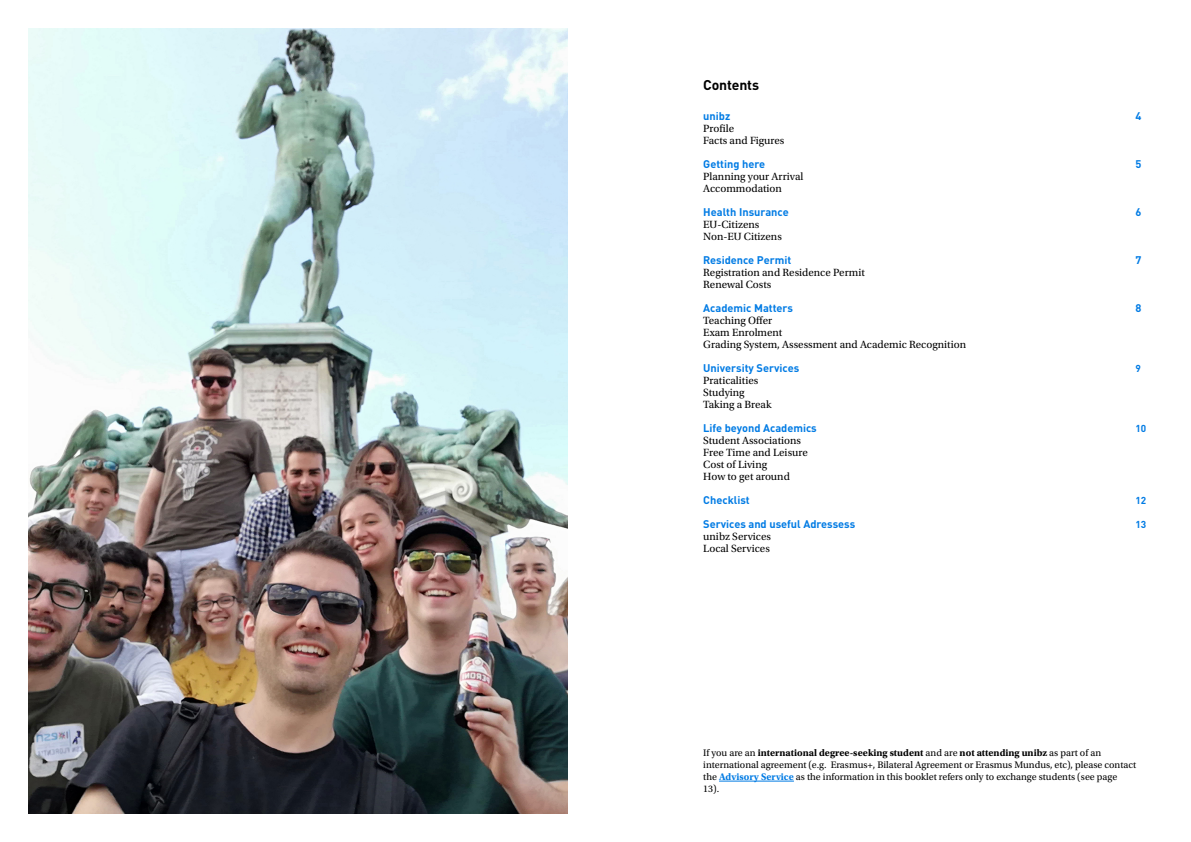
<style>
.page{position:relative;width:1191px;height:842px;background:#fff}
.page>*{position:absolute;margin:0;border:0;box-sizing:border-box;transform-origin:0 0}
.t1{font:700 14px "DINOT";letter-spacing:-.01em;color:#000}
.t2{font:11px/12px "Utopia Std";color:#000}
.t3{font:700 11px "DINOT";color:#007be4}
.t4{font:10px/12px "Utopia Std";color:#000}
.t5{font:700 10px "DINOT";color:#007be4}
.s1{font-weight:700}
.s2{font-weight:700;color:#007be4}
</style>
<div class="page">
<hr style="left:719px;top:781px;width:75px;height:1px;background:#007be4">
<img style="left:28px;top:28px;width:539px;height:786px">
<p class="t1" style="left:703px;top:76px;width:57px">Contents</p>
<p class="t3" style="left:703px;top:109px;width:29px">unibz</p>
<p class="t3" style="left:1135px;top:109px;width:7px">4</p>
<p class="t2" style="left:703px;top:123px;width:83px">Profile<br>Facts and Figures</p>
<p class="t3" style="left:703px;top:157px;width:63px">Getting here</p>
<p class="t3" style="left:1135px;top:157px;width:7px">5</p>
<p class="t2" style="left:703px;top:171px;width:102px">Planning your Arrival<br>Accommodation</p>
<p class="t3" style="left:703px;top:205px;width:87px">Health Insurance</p>
<p class="t3" style="left:1135px;top:205px;width:7px">6</p>
<p class="t2" style="left:703px;top:219px;width:80px">EU-Citizens<br>Non-EU Citizens</p>
<p class="t3" style="left:703px;top:253px;width:89px">Residence Permit</p>
<p class="t3" style="left:1135px;top:253px;width:7px">7</p>
<p class="t2" style="left:703px;top:267px;width:163px">Registration and Residence Permit<br>Renewal Costs</p>
<p class="t3" style="left:703px;top:301px;width:91px">Academic Matters</p>
<p class="t3" style="left:1135px;top:301px;width:7px">8</p>
<p class="t2" style="left:703px;top:315px;width:264px">Teaching Offer<br>Exam Enrolment<br>Grading System, Assessment and Academic Recognition</p>
<p class="t3" style="left:703px;top:361px;width:97px">University Services</p>
<p class="t5" style="left:1135px;top:362px;width:7px">9</p>
<p class="t2" style="left:703px;top:375px;width:70px">Praticalities<br>Studying<br>Taking a Break</p>
<p class="t3" style="left:703px;top:421px;width:115px">Life beyond Academics</p>
<p class="t5" style="left:1135px;top:422px;width:12px">10</p>
<p class="t2" style="left:703px;top:435px;width:106px">Student Associations<br>Free Time and Leisure<br>Cost of Living<br>How to get around</p>
<p class="t3" style="left:703px;top:493px;width:48px">Checklist</p>
<p class="t5" style="left:1135px;top:494px;width:12px">12</p>
<p class="t3" style="left:703px;top:517px;width:153px">Services and useful Adressess</p>
<p class="t5" style="left:1135px;top:518px;width:12px">13</p>
<p class="t2" style="left:703px;top:531px;width:69px">unibz Services<br>Local Services</p>
<p class="t4" style="left:703px;top:747px;width:434px">If you are an <span class="s1">international degree-seeking student</span> and are <span class="s1">not attending unibz</span> as part of an international agreement (e.g. Erasmus+, Bilateral Agreement or Erasmus Mundus, etc), please contact the <span class="s2">Advisory Service</span> as the information in this booklet refers only to exchange students (see page<br>13).</p>
</div>
